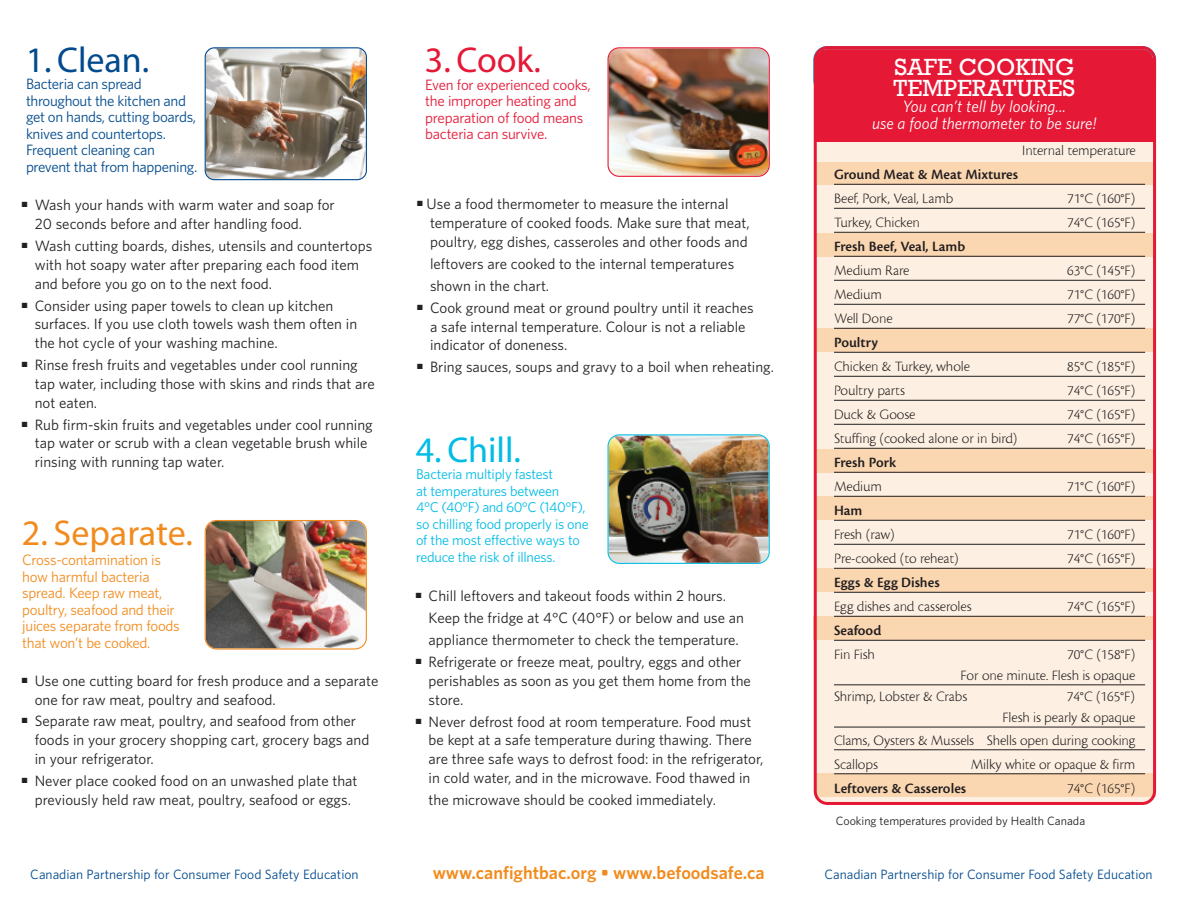
<style>
.page{position:relative;width:1188px;height:918px;background:#fff}
.page>*{position:absolute;margin:0;border:0;box-sizing:border-box;transform-origin:0 0}
.t1{font:36px "Myriad";color:#f28b1d}
.t2{font:36px "Myriad";color:#004a8d}
.t3{font:36px "Myriad";color:#02bce5}
.t4{font:36px "Myriad";color:#e51836}
.t5{font:24px/20.9px "Rockwell";color:#fff}
.t6{font:600 18.15px "Whitney";color:#f28b1d}
.t7{font:italic 16.5px/16.5px "Whitney";color:#fff;text-align:center}
.t8{font:15px/18.8px "Whitney";color:#231f20}
.t9{font:15px/16.5px "Whitney";letter-spacing:-.025em;color:#004a8d}
.t10{font:15px/16.5px "Whitney";letter-spacing:-.02em;color:#f28b1d}
.t11{font:15px/16.5px "Whitney";letter-spacing:-.02em;color:#e51836}
.t12{font:14.85px/21px "Cronos MM.250.wt.11.op";color:#231f20;text-align:right}
.t13{font:14.85px "Cronos MM.574.wt.11.op";color:#231f20}
.t14{font:14.25px/16.5px "Whitney";letter-spacing:-.02em;color:#02bce5}
.t15{font:13.5px "Whitney";color:#004a8d}
.t16{font:12px "Whitney";color:#231f20}
</style>
<div class="page">
<img style="left:205px;top:47px;width:162px;height:133px">
<img style="left:205px;top:520px;width:162px;height:130px">
<img style="left:608px;top:47px;width:162px;height:130px">
<img style="left:608px;top:434px;width:162px;height:130px">
<svg style="left:814px;top:46px;width:342px;height:759px;background:#f6c7ba"></svg>
<hr style="left:834px;top:184px;width:311px;height:1px;background:#231f20">
<hr style="left:834px;top:208px;width:311px;height:1px;background:#231f20">
<hr style="left:834px;top:232px;width:311px;height:1px;background:#231f20">
<hr style="left:834px;top:256px;width:311px;height:1px;background:#231f20">
<hr style="left:834px;top:280px;width:311px;height:1px;background:#231f20">
<hr style="left:834px;top:304px;width:311px;height:1px;background:#231f20">
<hr style="left:834px;top:328px;width:311px;height:1px;background:#231f20">
<hr style="left:834px;top:352px;width:311px;height:1px;background:#231f20">
<hr style="left:834px;top:376px;width:311px;height:1px;background:#231f20">
<hr style="left:834px;top:400px;width:311px;height:1px;background:#231f20">
<hr style="left:834px;top:424px;width:311px;height:1px;background:#231f20">
<hr style="left:834px;top:448px;width:311px;height:1px;background:#231f20">
<hr style="left:834px;top:472px;width:311px;height:1px;background:#231f20">
<hr style="left:834px;top:496px;width:311px;height:1px;background:#231f20">
<hr style="left:834px;top:520px;width:311px;height:1px;background:#231f20">
<hr style="left:834px;top:544px;width:311px;height:1px;background:#231f20">
<hr style="left:834px;top:568px;width:311px;height:1px;background:#231f20">
<hr style="left:834px;top:592px;width:311px;height:1px;background:#231f20">
<hr style="left:834px;top:616px;width:311px;height:1px;background:#231f20">
<hr style="left:834px;top:640px;width:311px;height:1px;background:#231f20">
<hr style="left:834px;top:685px;width:311px;height:1px;background:#231f20">
<hr style="left:834px;top:727px;width:311px;height:1px;background:#231f20">
<hr style="left:834px;top:750px;width:311px;height:1px;background:#231f20">
<hr style="left:834px;top:774px;width:311px;height:1px;background:#231f20">
<h1 class="t2" style="left:26px;top:46px;width:125px">1. Clean.</h1>
<p class="t9" style="left:26px;top:76px;width:173px">Bacteria can spread throughout the kitchen and get on hands, cutting boards, knives and countertops.<br>Frequent cleaning can prevent that from happening.</p>
<p class="t8" style="left:35px;top:196px;width:301px;text-indent:-13px">■ Wash your hands with warm water and soap for<br>20 seconds before and after handling food.</p>
<p class="t8" style="left:35px;top:236px;width:339px;text-indent:-13px">■ Wash cutting boards, dishes, utensils and countertops with hot soapy water after preparing each food item and before you go on to the next food.</p>
<p class="t8" style="left:35px;top:296px;width:324px;text-indent:-13px">■ Consider using paper towels to clean up kitchen surfaces. If you use cloth towels wash them often in the hot cycle of your washing machine.</p>
<p class="t8" style="left:35px;top:355px;width:342px;text-indent:-13px">■ Rinse fresh fruits and vegetables under cool running tap water, including those with skins and rinds that are not eaten.</p>
<p class="t8" style="left:35px;top:415px;width:340px;text-indent:-13px">■ Rub firm-skin fruits and vegetables under cool running tap water or scrub with a clean vegetable brush while rinsing with running tap water.</p>
<h1 class="t1" style="left:22px;top:520px;width:172px">2. Separate.</h1>
<p class="t10" style="left:22px;top:552px;width:159px">Cross-contamination is how harmful bacteria spread. Keep raw meat, poultry, seafood and their juices separate from foods that won’t be cooked.</p>
<p class="t8" style="left:35px;top:671px;width:345px;text-indent:-13px">■ Use one cutting board for fresh produce and a separate one for raw meat, poultry and seafood.</p>
<p class="t8" style="left:35px;top:712px;width:336px;text-indent:-13px">■ Separate raw meat, poultry, and seafood from other foods in your grocery shopping cart, grocery bags and in your refrigerator.</p>
<p class="t8" style="left:22px;top:771px;width:337px;text-align:center">■ Never place cooked food on an unwashed plate that previously held raw meat, poultry, seafood or eggs.</p>
<h1 class="t4" style="left:425px;top:47px;width:117px">3. Cook.</h1>
<p class="t11" style="left:425px;top:77px;width:167px">Even for experienced cooks, the improper heating and preparation of food means bacteria can survive.</p>
<p class="t8" style="left:430px;top:195px;width:321px;text-indent:-13px">■ Use a food thermometer to measure the internal temperature of cooked foods. Make sure that meat, poultry, egg dishes, casseroles and other foods and</p>
<p class="t8" style="left:430px;top:253px;width:306px;line-height:22px">leftovers are cooked to the internal temperatures shown in the chart.</p>
<p class="t8" style="left:430px;top:298px;width:325px;text-indent:-13px">■ Cook ground meat or ground poultry until it reaches a safe internal temperature. Colour is not a reliable indicator of doneness.</p>
<p class="t8" style="left:417px;top:358px;width:358px">■ Bring sauces, soups and gravy to a boil when reheating.</p>
<h1 class="t3" style="left:416px;top:436px;width:107px">4. Chill.</h1>
<p class="t14" style="left:416px;top:466px;width:174px">Bacteria multiply fastest<br>at temperatures between<br>4°C (40°F) and 60°C (140°F), so chilling food properly is one of the most effective ways to reduce the risk of illness.</p>
<p class="t8" style="left:429px;top:585px;width:317px;line-height:22px;text-indent:-13px">■ Chill leftovers and takeout foods within 2 hours.<br>Keep the fridge at 4°C (40°F) or below and use an appliance thermometer to check the temperature.</p>
<p class="t8" style="left:429px;top:653px;width:324px;text-indent:-13px">■ Refrigerate or freeze meat, poultry, eggs and other perishables as soon as you get them home from the store.</p>
<p class="t8" style="left:429px;top:712px;width:336px;text-indent:-13px">■ Never defrost food at room temperature. Food must be kept at a safe temperature during thawing. There are three safe ways to defrost food: in the refrigerator, in cold water, and in the microwave. Food thawed in</p>
<p class="t8" style="left:429px;top:790px;width:289px">the microwave should be cooked immediately.</p>
<h2 class="t5" style="left:894px;top:56px;width:183px">SAFE COOKING<br>TEMPERATURES</h2>
<p class="t7" style="left:872px;top:98px;width:226px">You can’t tell by looking...<br>use a food thermometer to be sure!</p>
<p class="t12" style="left:1022px;top:141px;width:115px">Internal temperature</p>
<p class="t13" style="left:834px;top:169px;width:186px">Ground Meat &amp; Meat Mixtures</p>
<p class="t12" style="left:834px;top:189px;width:121px">Beef, Pork, Veal, Lamb</p>
<p class="t12" style="left:1067px;top:189px;width:70px">71°C (160°F)</p>
<p class="t12" style="left:834px;top:213px;width:87px">Turkey, Chicken</p>
<p class="t12" style="left:1067px;top:213px;width:70px">74°C (165°F)</p>
<p class="t13" style="left:834px;top:241px;width:133px">Fresh Beef, Veal, Lamb</p>
<p class="t12" style="left:834px;top:261px;width:77px">Medium Rare</p>
<p class="t12" style="left:1067px;top:261px;width:70px">63°C (145°F)</p>
<p class="t12" style="left:834px;top:285px;width:49px">Medium</p>
<p class="t12" style="left:1067px;top:285px;width:70px">71°C (160°F)</p>
<p class="t12" style="left:834px;top:309px;width:60px">Well Done</p>
<p class="t12" style="left:1067px;top:309px;width:70px">77°C (170°F)</p>
<p class="t13" style="left:834px;top:337px;width:45px">Poultry</p>
<p class="t12" style="left:834px;top:357px;width:137px">Chicken &amp; Turkey, whole</p>
<p class="t12" style="left:1067px;top:357px;width:70px">85°C (185°F)</p>
<p class="t12" style="left:834px;top:381px;width:72px">Poultry parts</p>
<p class="t12" style="left:1067px;top:381px;width:70px">74°C (165°F)</p>
<p class="t12" style="left:834px;top:405px;width:83px">Duck &amp; Goose</p>
<p class="t12" style="left:1067px;top:405px;width:70px">74°C (165°F)</p>
<p class="t12" style="left:834px;top:429px;width:185px">Stuffing (cooked alone or in bird)</p>
<p class="t12" style="left:1067px;top:429px;width:70px">74°C (165°F)</p>
<p class="t13" style="left:834px;top:457px;width:64px">Fresh Pork</p>
<p class="t12" style="left:834px;top:477px;width:49px">Medium</p>
<p class="t12" style="left:1067px;top:477px;width:70px">71°C (160°F)</p>
<p class="t13" style="left:834px;top:505px;width:30px">Ham</p>
<p class="t12" style="left:834px;top:525px;width:62px">Fresh (raw)</p>
<p class="t12" style="left:1067px;top:525px;width:70px">71°C (160°F)</p>
<p class="t12" style="left:834px;top:549px;width:126px">Pre-cooked (to reheat)</p>
<p class="t12" style="left:1067px;top:549px;width:70px">74°C (165°F)</p>
<p class="t13" style="left:834px;top:577px;width:107px">Eggs &amp; Egg Dishes</p>
<p class="t12" style="left:834px;top:597px;width:139px">Egg dishes and casseroles</p>
<p class="t12" style="left:1067px;top:597px;width:70px">74°C (165°F)</p>
<p class="t13" style="left:834px;top:625px;width:49px">Seafood</p>
<p class="t12" style="left:834px;top:645px;width:42px">Fin Fish</p>
<p class="t12" style="left:1067px;top:645px;width:70px">70°C (158°F)</p>
<p class="t12" style="left:961px;top:666px;width:176px">For one minute. Flesh is opaque</p>
<p class="t12" style="left:834px;top:687px;width:135px">Shrimp, Lobster &amp; Crabs</p>
<p class="t12" style="left:1002px;top:687px;width:134px">74°C (165°F)<br>Flesh is pearly &amp; opaque</p>
<p class="t12" style="left:834px;top:729px;width:303px;line-height:24px;text-align:left">Clams, Oysters &amp; Mussels Shells open during cooking<br>Scallops</p>
<p class="t12" style="left:971px;top:755px;width:166px">Milky white or opaque &amp; firm</p>
<p class="t13" style="left:834px;top:783px;width:134px">Leftovers &amp; Casseroles</p>
<p class="t12" style="left:1067px;top:779px;width:70px">74°C (165°F)</p>
<p class="t16" style="left:836px;top:814px;width:251px">Cooking temperatures provided by Health Canada</p>
<p class="t15" style="left:30px;top:866px;width:330px">Canadian Partnership for Consumer Food Safety Education</p>
<p class="t6" style="left:433px;top:862px;width:333px">www.canfightbac.org • www.befoodsafe.ca</p>
<p class="t15" style="left:824px;top:866px;width:330px">Canadian Partnership for Consumer Food Safety Education</p>
</div>
